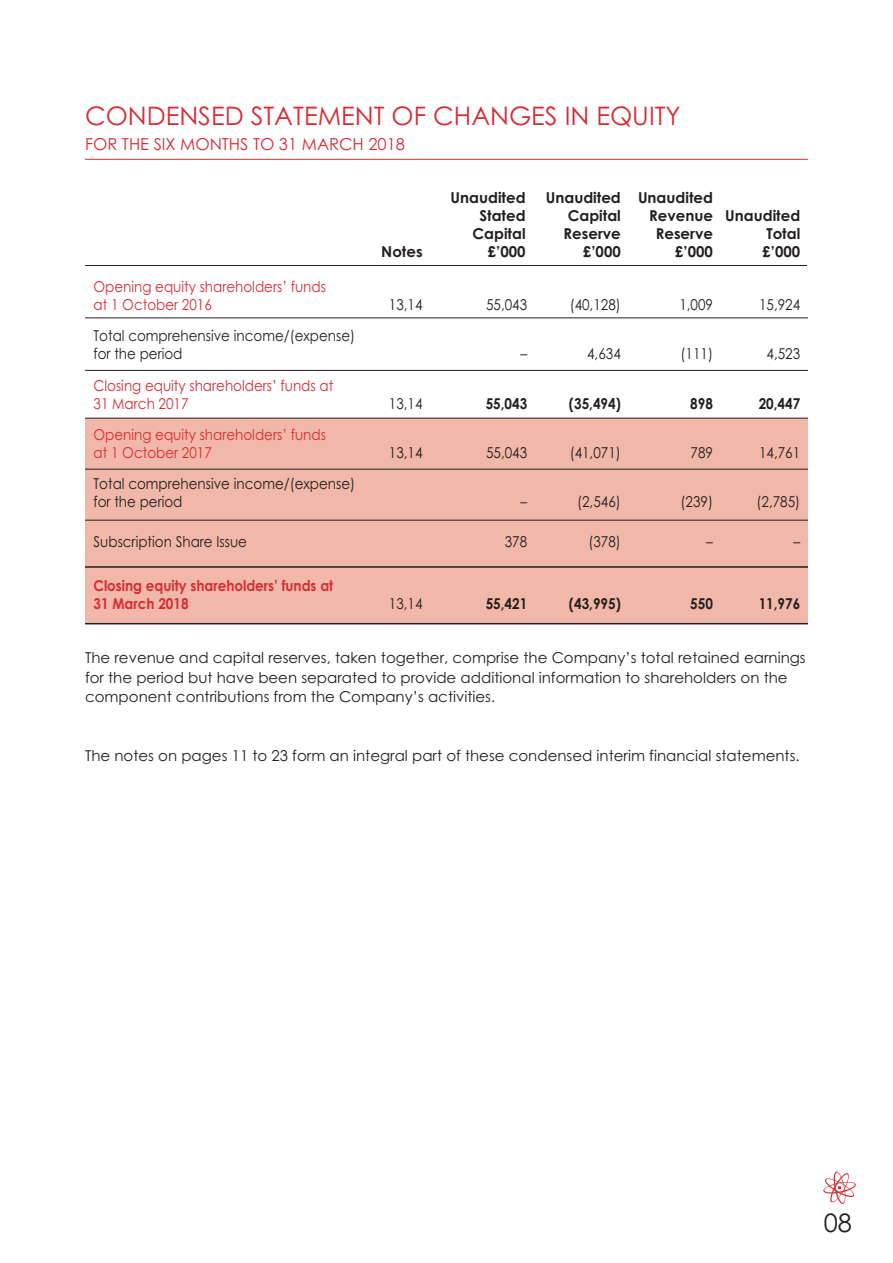
<style>
.page{position:relative;width:893px;height:1263px;background:#fff}
.page>*{position:absolute;margin:0;border:0;box-sizing:border-box;transform-origin:0 0}
.t1{font:25.5px "Century Gothic";color:#d62d34}
.t2{font:25.5px "Century Gothic";color:#231f20}
.t3{font:16.5px "Century Gothic";color:#d62d34}
.t4{font:15px/19.5px "Century Gothic";color:#231f20}
.t5{font:15px/18px "Century Gothic";color:#231f20;scale:.9 1}
.t6{font:15px/18px "Century Gothic";color:#d62d34;scale:.9 1}
.t7{font:700 15px "Century Gothic";color:#231f20}
.t8{font:700 15px "Century Gothic";color:#231f20;scale:.9 1}
.t9{font:700 15px/18px "Century Gothic";color:#d62d34;scale:.9 1}
</style>
<div class="page">
<div style="left:85px;top:418px;width:723px;height:206px;background:#f1b7a8"></div>
<hr style="left:85px;top:265px;width:722px;height:1px;background:#231f20">
<hr style="left:85px;top:317px;width:723px;height:1px;background:#231f20">
<hr style="left:85px;top:418px;width:723px;height:1px;background:#231f20">
<hr style="left:85px;top:370px;width:723px;height:1px;background:#231f20">
<hr style="left:85px;top:469px;width:723px;height:1px;background:#231f20">
<hr style="left:85px;top:520px;width:723px;height:1px;background:#231f20">
<hr style="left:85px;top:566px;width:723px;height:2px;background:#231f20">
<hr style="left:85px;top:623px;width:723px;height:1px;background:#231f20">
<hr style="left:85px;top:159px;width:723px;height:1px;background:#d62d34">
<svg style="left:823px;top:1171px;width:33px;height:33px"></svg>
<h1 class="t1" style="left:85px;top:101px;width:597px">CONDENSED STATEMENT OF CHANGES IN EQUITY</h1>
<p class="t3" style="left:85px;top:135px;width:321px">FOR THE SIX MONTHS TO 31 MARCH 2018</p>
<p class="t7" style="left:451px;top:189px;width:77px">Unaudited</p>
<p class="t7" style="left:546px;top:189px;width:169px">Unaudited Unaudited</p>
<p class="t7" style="left:479px;top:207px;width:48px">Stated</p>
<p class="t7" style="left:568px;top:207px;width:55px">Capital</p>
<p class="t7" style="left:649px;top:207px;width:153px">Revenue Unaudited</p>
<p class="t7" style="left:472px;top:225px;width:55px">Capital</p>
<p class="t7" style="left:563px;top:225px;width:59px">Reserve</p>
<p class="t7" style="left:656px;top:225px;width:59px">Reserve</p>
<p class="t7" style="left:766px;top:225px;width:35px">Total</p>
<p class="t6" style="left:94px;top:278px;width:260px">Opening equity shareholders’ funds at 1 October 2016</p>
<p class="t5" style="left:94px;top:327px;width:292px">Total comprehensive income/(expense) for the period</p>
<p class="t6" style="left:94px;top:377px;width:268px">Closing equity shareholders’ funds at<br>31 March 2017</p>
<p class="t6" style="left:94px;top:425px;width:260px">Opening equity shareholders’ funds at 1 October 2017</p>
<p class="t5" style="left:94px;top:475px;width:292px">Total comprehensive income/(expense) for the period</p>
<p class="t7" style="left:381px;top:243px;width:43px">Notes</p>
<p class="t7" style="left:488px;top:243px;width:39px">£’000</p>
<p class="t7" style="left:583px;top:243px;width:39px">£’000</p>
<p class="t7" style="left:675px;top:243px;width:39px">£’000</p>
<p class="t7" style="left:762px;top:243px;width:39px">£’000</p>
<p class="t5" style="left:389px;top:296px;width:39px">13,14</p>
<p class="t5" style="left:486px;top:296px;width:47px">55,043</p>
<p class="t5" style="left:570px;top:296px;width:58px">(40,128)</p>
<p class="t5" style="left:679px;top:296px;width:39px">1,009</p>
<p class="t5" style="left:759px;top:296px;width:47px">15,924</p>
<p class="t5" style="left:520px;top:345px;width:9px">–</p>
<p class="t5" style="left:587px;top:345px;width:39px">4,634</p>
<p class="t5" style="left:681px;top:345px;width:38px">(111)</p>
<p class="t5" style="left:767px;top:345px;width:39px">4,523</p>
<p class="t5" style="left:389px;top:395px;width:39px">13,14</p>
<p class="t8" style="left:486px;top:395px;width:48px">55,043</p>
<p class="t8" style="left:569px;top:395px;width:59px">(35,494)</p>
<p class="t8" style="left:690px;top:395px;width:27px">898</p>
<p class="t8" style="left:759px;top:395px;width:48px">20,447</p>
<p class="t5" style="left:389px;top:443px;width:39px">13,14</p>
<p class="t5" style="left:486px;top:443px;width:47px">55,043</p>
<p class="t5" style="left:570px;top:443px;width:58px">(41,071)</p>
<p class="t5" style="left:691px;top:443px;width:26px">789</p>
<p class="t5" style="left:759px;top:443px;width:47px">14,761</p>
<p class="t5" style="left:520px;top:493px;width:9px">–</p>
<p class="t5" style="left:577px;top:493px;width:50px">(2,546)</p>
<p class="t5" style="left:681px;top:493px;width:38px">(239)</p>
<p class="t5" style="left:757px;top:493px;width:50px">(2,785)</p>
<p class="t5" style="left:94px;top:533px;width:172px">Subscription Share Issue</p>
<p class="t5" style="left:505px;top:533px;width:26px">378</p>
<p class="t5" style="left:588px;top:533px;width:38px">(378)</p>
<p class="t5" style="left:706px;top:533px;width:9px">–</p>
<p class="t5" style="left:793px;top:533px;width:9px">–</p>
<p class="t9" style="left:94px;top:577px;width:268px">Closing equity shareholders’ funds at<br>31 March 2018</p>
<p class="t5" style="left:389px;top:595px;width:39px">13,14</p>
<p class="t8" style="left:486px;top:595px;width:48px">55,421</p>
<p class="t8" style="left:569px;top:595px;width:59px">(43,995)</p>
<p class="t8" style="left:690px;top:595px;width:27px">550</p>
<p class="t8" style="left:759px;top:595px;width:48px">11,976</p>
<p class="t4" style="left:85px;top:648px;width:722px">The revenue and capital reserves, taken together, comprise the Company’s total retained earnings for the period but have been separated to provide additional information to shareholders on the component contributions from the Company’s activities.</p>
<p class="t4" style="left:85px;top:746px;width:716px">The notes on pages 11 to 23 form an integral part of these condensed interim financial statements.</p>
<h1 class="t2" style="left:824px;top:1208px;width:30px">08</h1>
</div>
